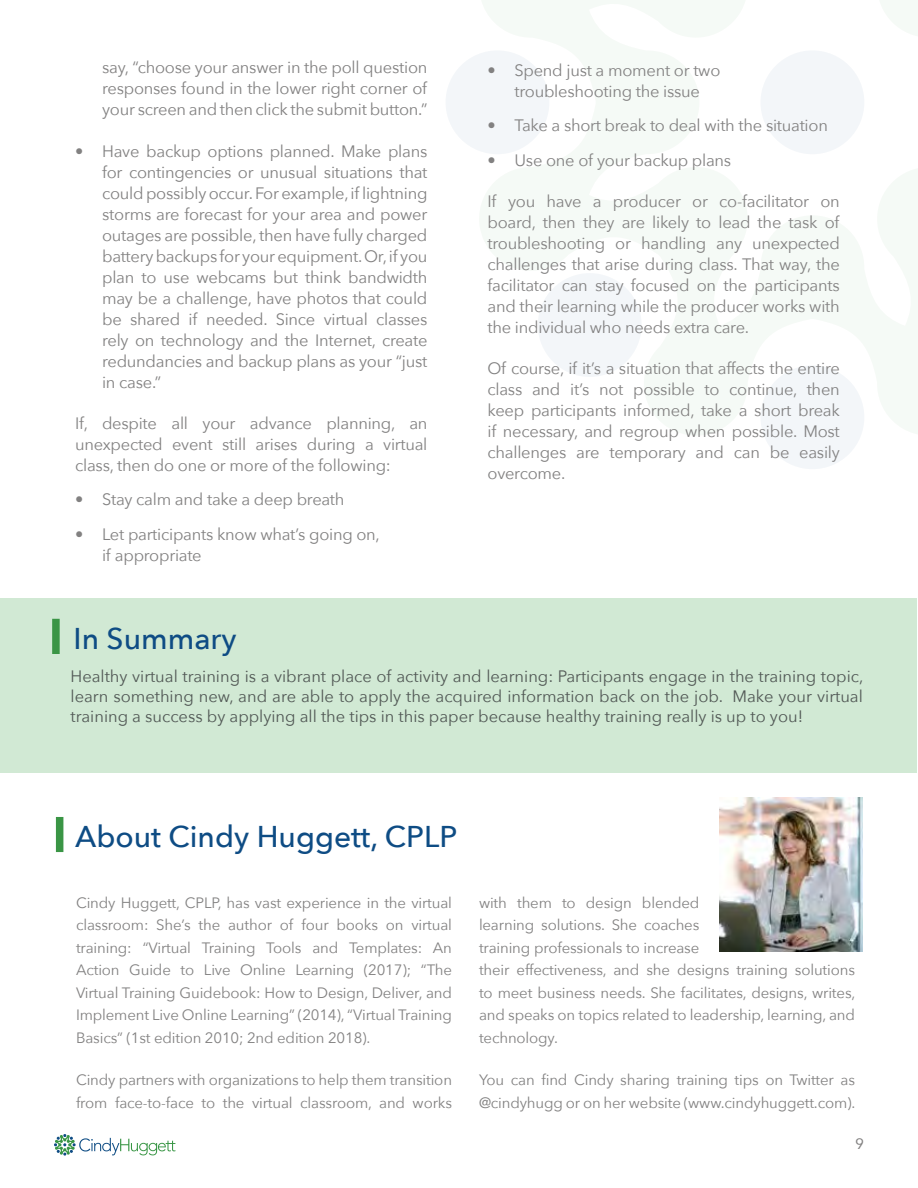
<style>
.page{position:relative;width:918px;height:1188px;background:#fff}
.page>*{position:absolute;margin:0;border:0;box-sizing:border-box;transform-origin:0 0}
.t1{font:500 30px "Avenir Next";color:#0e4c84}
.t2{font:16.5px/21px "Avenir Next";letter-spacing:-.015em;color:#828181;text-align:justify}
.t3{font:16.5px/19.8px "Avenir Next";color:#515855;text-align:justify}
.t4{font:15px/22.5px "Avenir Next";letter-spacing:-.01em;color:#828181}
.t5{font:15px "Avenir";color:#828181}
</style>
<div class="page">
<svg style="left:54px;top:1134px;width:122px;height:22px"></svg>
<svg style="left:761px;top:366px;width:103px;height:103px"></svg>
<div style="left:538px;top:273px;width:104px;height:104px;background:#f3f6f9;border-radius:50%"></div>
<svg style="left:446px;top:51px;width:103px;height:103px"></svg>
<div style="left:760px;top:50px;width:104px;height:104px;background:#f3f6f9;border-radius:50%"></div>
<div style="left:0;top:598px;width:917px;height:175px;background:#d1e9d4"></div>
<div style="left:52px;top:619px;width:8px;height:35px;background:#3a9545"></div>
<img style="left:720px;top:798px;width:143px;height:153px">
<div style="left:56px;top:817px;width:7px;height:35px;background:#3a9545"></div>
<p class="t2" style="left:102px;top:56px;width:327px">say, “choose your answer in the poll question responses found in the lower right corner of your screen and then click the submit button.”</p>
<p class="t2" style="left:102px;top:140px;width:327px;text-indent:-27px">• Have backup options planned. Make plans for contingencies or unusual situations that could possibly occur. For example, if lightning storms are forecast for your area and power outages are possible, then have fully charged battery backups for your equipment. Or, if you plan to use webcams but think bandwidth may be a challenge, have photos that could be shared if needed. Since virtual classes rely on technology and the Internet, create redundancies and backup plans as your “just in case.”</p>
<p class="t2" style="left:75px;top:412px;width:354px">If, despite all your advance planning, an unexpected event still arises during a virtual class, then do one or more of the following:</p>
<p class="t2" style="left:75px;top:489px;width:271px">• Stay calm and take a deep breath</p>
<p class="t2" style="left:102px;top:523px;width:279px;text-indent:-27px">• Let participants know what’s going on, if appropriate</p>
<p class="t2" style="left:488px;top:59px;width:234px;text-align:center">• Spend just a moment or two troubleshooting the issue</p>
<p class="t2" style="left:488px;top:114px;width:342px">• Take a short break to deal with the situation</p>
<p class="t2" style="left:488px;top:149px;width:245px">• Use one of your backup plans</p>
<p class="t2" style="left:488px;top:190px;width:354px">If you have a producer or co-facilitator on board, then they are likely to lead the task of troubleshooting or handling any unexpected challenges that arise during class. That way, the facilitator can stay focused on the participants and their learning while the producer works with the individual who needs extra care.</p>
<p class="t2" style="left:488px;top:357px;width:354px">Of course, if it’s a situation that affects the entire class and it’s not possible to continue, then keep participants informed, take a short break if necessary, and regroup when possible. Most challenges are temporary and can be easily overcome.</p>
<h1 class="t1" style="left:74px;top:613px;width:165px">In Summary</h1>
<p class="t3" style="left:71px;top:666px;width:794px">Healthy virtual training is a vibrant place of activity and learning: Participants engage in the training topic, learn something new, and are able to apply the acquired information back on the job. Make your virtual training a success by applying all the tips in this paper because healthy training really is up to you!</p>
<h1 class="t1" style="left:75px;top:811px;width:384px">About Cindy Huggett, CPLP</h1>
<p class="t4" style="left:76px;top:890px;width:378px;text-align:justify">Cindy Huggett, CPLP, has vast experience in the virtual classroom: She’s the author of four books on virtual training: “Virtual Training Tools and Templates: An Action Guide to Live Online Learning (2017); “The Virtual Training Guidebook: How to Design, Deliver, and Implement Live Online Learning” (2014), “Virtual Training Basics” (1st edition 2010; 2nd edition 2018).</p>
<p class="t4" style="left:76px;top:1068px;width:378px">Cindy partners with organizations to help them transition from face-to-face to the virtual classroom, and works</p>
<p class="t4" style="left:479px;top:890px;width:378px">with them to design blended<br>learning solutions. She coaches<br>training professionals to increase<br>their effectiveness, and she designs training solutions to meet business needs. She facilitates, designs, writes, and speaks on topics related to leadership, learning, and technology.</p>
<p class="t4" style="left:479px;top:1068px;width:378px">You can find Cindy sharing training tips on Twitter as @cindyhugg or on her website (www.cindyhuggett.com).</p>
<p class="t5" style="left:856px;top:1132px;width:10px">9</p>
</div>
